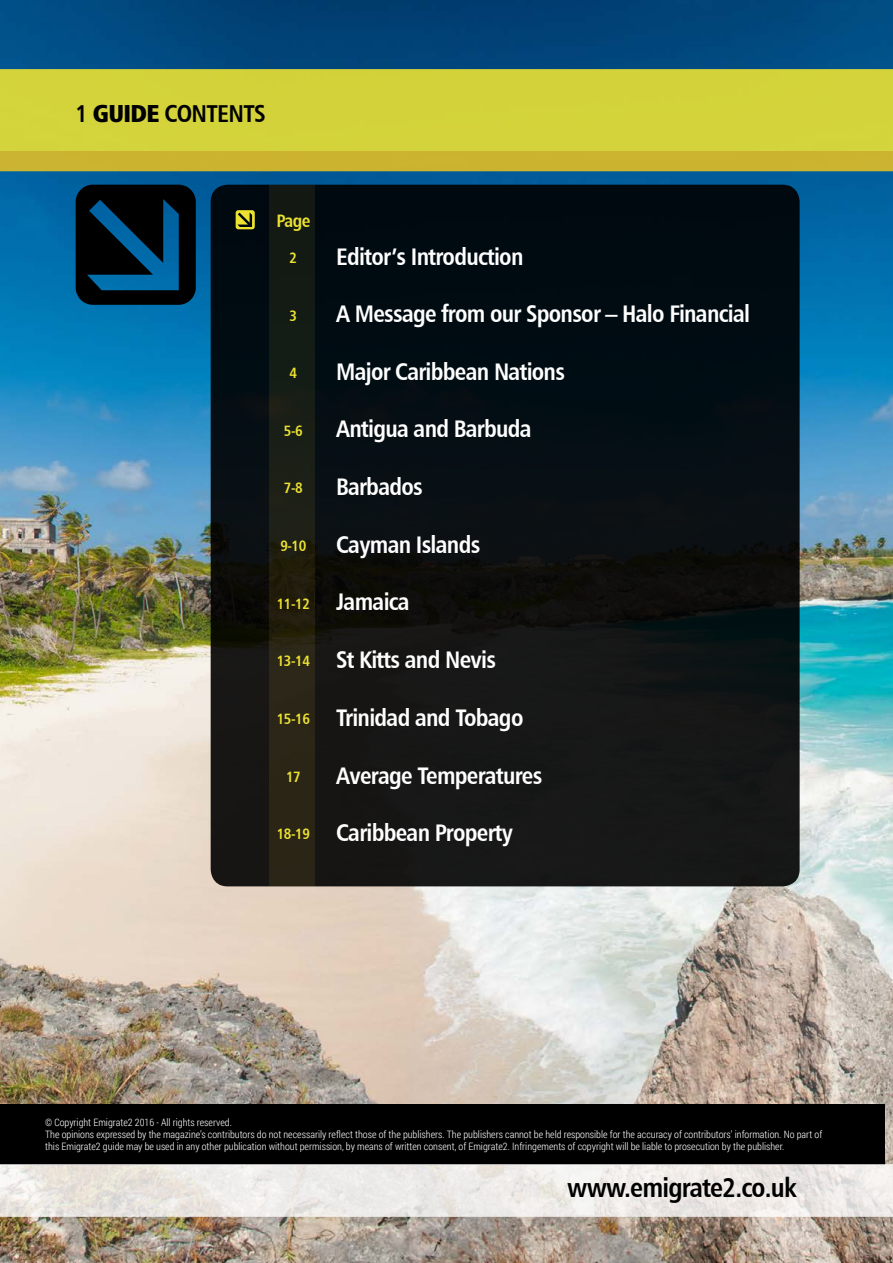
<style>
.page{position:relative;width:893px;height:1263px;background:#fff}
.page>*{position:absolute;margin:0;border:0;box-sizing:border-box;transform-origin:0 0}
.t1{font:27px "Humanist 777 BT Bold Condensed B";letter-spacing:-.03em;color:#000}
.t2{font:24.45px "Humanist 777 BT Bold Condensed B";letter-spacing:-.03em;color:#000}
.t3{font:24px "Humanist 777 BT Bold Condensed B";letter-spacing:-.03em;color:#fff}
.t4{font:18px "Humanist 777 BT Bold Condensed B";color:#ece232}
.t5{font:15px "Humanist 777 BT Bold Condensed B";letter-spacing:-.03em;color:#ece232}
.t6{font:300 10.2px/12.3px "Roboto Condensed";color:#fff}
.s1{font-family:"Humanist 777 BT Extra Black Cond B"}
</style>
<div class="page">
<img style="left:1px;top:0;width:892px;height:1263px">
<div style="left:0;top:1104px;width:884px;height:60px;background:#000"></div>
<div style="left:1px;top:69px;width:892px;height:82px;background:#d4d33a"></div>
<div style="left:0;top:151px;width:893px;height:20px;background:#cbb330"></div>
<div style="left:211px;top:185px;width:589px;height:701px;background:linear-gradient(to right,#0d1012,#0a1114);border-radius:17px"></div>
<div style="left:270px;top:185px;width:45px;height:701px;background:linear-gradient(to right,#1f2014,#1f2014)"></div>
<svg style="left:76px;top:185px;width:120px;height:120px;background:#001e30"></svg>
<svg style="left:236px;top:210px;width:19px;height:19px"></svg>
<hr style="left:0;top:0;width:1px;height:1263px;background:#e2ba24">
<svg style="left:0;top:1164px;width:893px;height:53px;background:#ebe8e4"></svg>
<h2 class="t2" style="left:76px;top:98px;width:192px">1 <span class="s1">GUIDE</span> CONTENTS</h2>
<h3 class="t4" style="left:276px;top:209px;width:36px">Page</h3>
<h3 class="t5" style="left:290px;top:248px;width:9px">2</h3>
<h3 class="t5" style="left:290px;top:306px;width:9px">3</h3>
<h3 class="t5" style="left:290px;top:364px;width:9px">4</h3>
<h3 class="t5" style="left:284px;top:421px;width:20px">5-6</h3>
<h3 class="t5" style="left:284px;top:479px;width:20px">7-8</h3>
<h3 class="t5" style="left:280px;top:536px;width:28px">9-10</h3>
<h3 class="t5" style="left:277px;top:594px;width:35px">11-12</h3>
<h3 class="t5" style="left:277px;top:652px;width:35px">13-14</h3>
<h3 class="t5" style="left:277px;top:709px;width:35px">15-16</h3>
<h3 class="t5" style="left:286px;top:767px;width:16px">17</h3>
<h3 class="t5" style="left:277px;top:824px;width:35px">18-19</h3>
<h3 class="t3" style="left:336px;top:241px;width:189px">Editor’s Introduction</h3>
<h3 class="t3" style="left:336px;top:299px;width:415px">A Message from our Sponsor – Halo Financial</h3>
<h3 class="t3" style="left:336px;top:356px;width:230px">Major Caribbean Nations</h3>
<h3 class="t3" style="left:336px;top:414px;width:197px">Antigua and Barbuda</h3>
<h3 class="t3" style="left:336px;top:471px;width:88px">Barbados</h3>
<h3 class="t3" style="left:336px;top:529px;width:146px">Cayman Islands</h3>
<h3 class="t3" style="left:336px;top:587px;width:75px">Jamaica</h3>
<h3 class="t3" style="left:336px;top:645px;width:162px">St Kitts and Nevis</h3>
<h3 class="t3" style="left:336px;top:702px;width:189px">Trinidad and Tobago</h3>
<h3 class="t3" style="left:336px;top:760px;width:208px">Average Temperatures</h3>
<h3 class="t3" style="left:336px;top:818px;width:178px">Caribbean Property</h3>
<p class="t6" style="left:45px;top:1116px;width:779px">© Copyright Emigrate2 2016 - All rights reserved.<br>The opinions expressed by the magazine’s contributors do not necessarily reflect those of the publishers. The publishers cannot be held responsible for the accuracy of contributors’ information. No part of this Emigrate2 guide may be used in any other publication without permission, by means of written consent, of Emigrate2. Infringements of copyright will be liable to prosecution by the publisher.</p>
<h1 class="t1" style="left:567px;top:1170px;width:231px">www.emigrate2.co.uk</h1>
</div>
